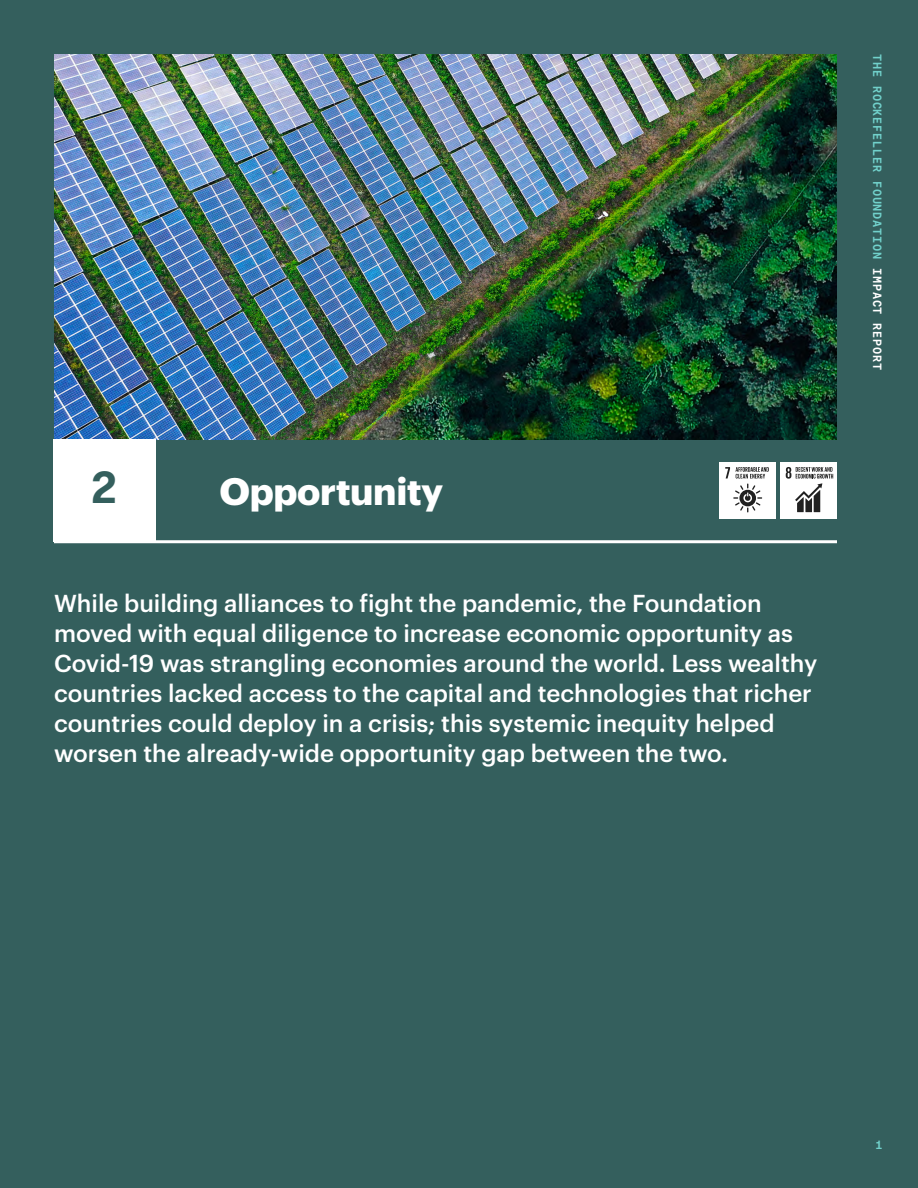
<style>
.page{position:relative;width:918px;height:1188px;background:#345f5d}
.page>*{position:absolute;margin:0;border:0;box-sizing:border-box;transform-origin:0 0}
.t1{font:49.05px "Moderat Mono Bold";color:#345f5d}
.t2{font:700 37.5px "Graphik";letter-spacing:-.01em;color:#fff}
.t3{font:500 24px/30px "Graphik";color:#fff}
.t4{font:12px "Moderat Mono Bold";letter-spacing:.06em;color:#71d1cb}
.s1{color:#fff}
</style>
<div class="page">
<img style="left:54px;top:54px;width:783px;height:386px">
<hr style="left:54px;top:540px;width:783px;height:3px;background:#fff">
<div style="left:53px;top:440px;width:102px;height:102px;background:#fff"></div>
<div style="left:720px;top:462px;width:56px;height:57px;background:#fff"></div>
<svg style="left:725px;top:467px;width:44px;height:45px"></svg>
<div style="left:781px;top:462px;width:56px;height:57px;background:#fff"></div>
<svg style="left:786px;top:467px;width:47px;height:45px"></svg>
<h1 class="t1" style="left:90px;top:458px;width:31px">2</h1>
<h2 class="t2" style="left:219px;top:463px;width:225px">Opportunity</h2>
<p class="t3" style="left:54px;top:586px;width:765px">While building alliances to fight the pandemic, the Foundation moved with equal diligence to increase economic opportunity as Covid-19 was strangling economies around the world. Less wealthy countries lacked access to the capital and technologies that richer countries could deploy in a crisis; this systemic inequity helped worsen the already-wide opportunity gap between the two.</p>
<p class="t4" style="left:884px;top:54px;width:318px;rotate:90deg">THE ROCKEFELLER FOUNDATION <span class="s1">IMPACT REPORT</span></p>
<p class="t4" style="left:876px;top:1138px;width:9px">1</p>
</div>
